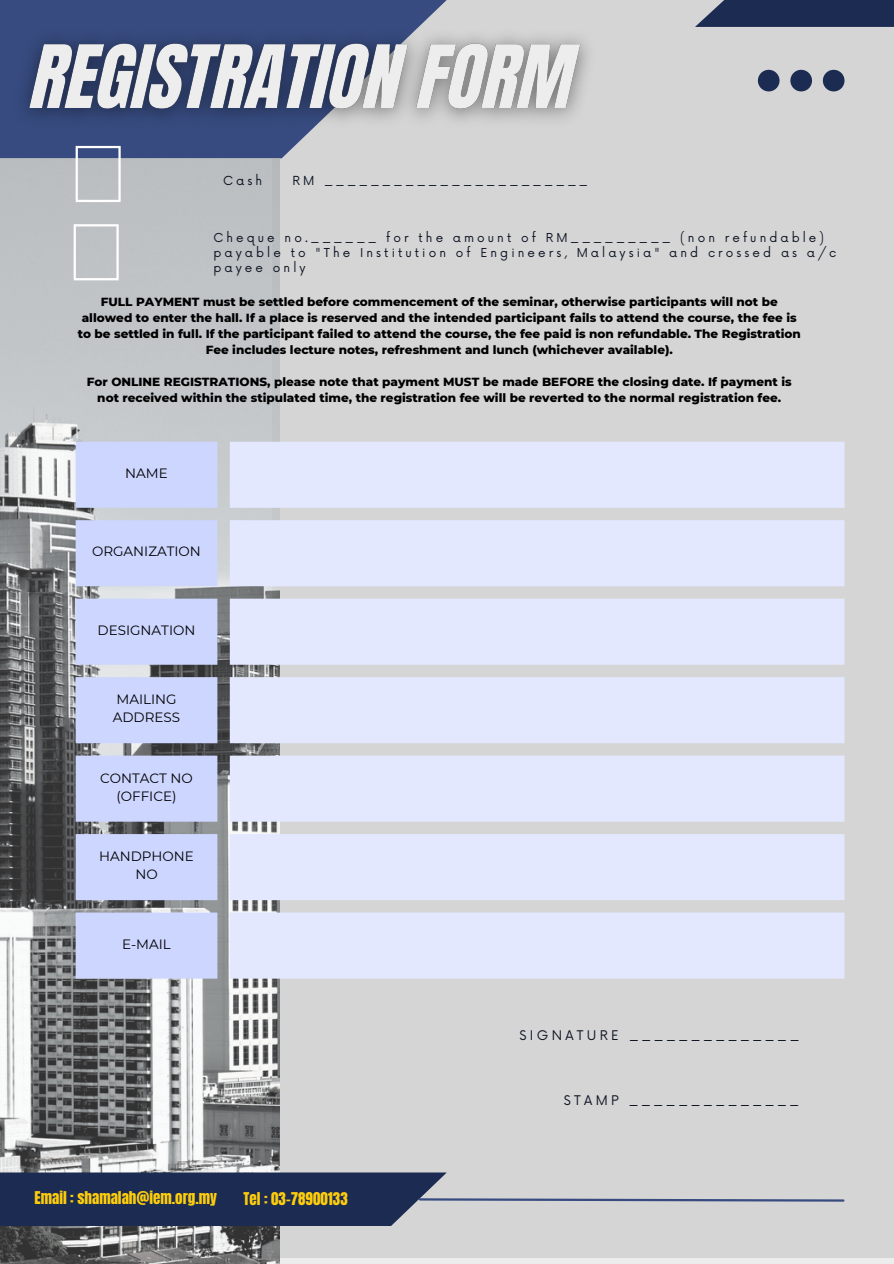
<style>
.page{position:relative;width:894px;height:1264px;background:#fff}
.page>*{position:absolute;margin:0;border:0;box-sizing:border-box;transform-origin:0 0}
.t1{font:15px "Anton";color:#fdcd0c}
.t2{font:13.5px/18px "Montserrat";color:#000;text-align:center}
.t3{font:12.9px "Now";letter-spacing:.255em;color:#0b1222}
.t4{font:12.15px "Now";letter-spacing:.255em;color:#0b1222}
.t5{font:800 12px/16px "Montserrat";color:#000;text-align:center}
.t6{font:12px/15px "Now";letter-spacing:.255em;color:#0b1222}
</style>
<div class="page">
<div style="left:272px;top:0;width:621px;height:1257px;background:#d5d5d5"></div>
<svg style="left:0;top:0;width:447px;height:158px;fill:#374b80"></svg>
<img style="left:0;top:158px;width:279px;height:1105px">
<div style="left:694px;top:0;width:199px;height:27px;background:#1c2b52"></div>
<svg style="left:0;top:1172px;width:845px;height:54px"></svg>
<svg style="left:757px;top:70px;width:87px;height:21px"></svg>
<hr style="left:76px;top:148px;width:2px;height:52px;background:#fff">
<hr style="left:118px;top:148px;width:3px;height:52px;background:#fff">
<hr style="left:76px;top:146px;width:45px;height:2px;background:#fff">
<hr style="left:76px;top:200px;width:45px;height:2px;background:#fff">
<hr style="left:74px;top:226px;width:2px;height:52px;background:#fff">
<hr style="left:116px;top:226px;width:3px;height:52px;background:#fff">
<hr style="left:74px;top:224px;width:45px;height:2px;background:#fff">
<hr style="left:74px;top:278px;width:45px;height:2px;background:#fff">
<svg style="left:76px;top:442px;width:141px;height:536px;background:#c5cdf0"></svg>
<svg style="left:230px;top:442px;width:614px;height:536px;background:#e0e4f8"></svg>
<img style="left:4px;top:20px;width:584px;height:118px">
<p class="t4" style="left:223px;top:174px;width:41px">Cash</p>
<p class="t4" style="left:292px;top:174px;width:297px">RM _______________________</p>
<p class="t6" style="left:213px;top:231px;width:624px">Cheque no.______ for the amount of RM_________ (non refundable) payable to "The Institution of Engineers, Malaysia" and crossed as a/c payee only</p>
<p class="t5" style="left:78px;top:293px;width:724px">FULL PAYMENT must be settled before commencement of the seminar, otherwise participants will not be allowed to enter the hall. If a place is reserved and the intended participant fails to attend the course, the fee is to be settled in full. If the participant failed to attend the course, the fee paid is non refundable. The Registration Fee includes lecture notes, refreshment and lunch (whichever available).</p>
<p class="t5" style="left:87px;top:373px;width:706px">For ONLINE REGISTRATIONS, please note that payment MUST be made BEFORE the closing date. If payment is not received within the stipulated time, the registration fee will be reverted to the normal registration fee.</p>
<p class="t2" style="left:125px;top:464px;width:44px">NAME</p>
<h3 class="t2" style="left:92px;top:542px;width:110px">ORGANIZATION</h3>
<h3 class="t2" style="left:97px;top:621px;width:99px">DESIGNATION</h3>
<p class="t2" style="left:113px;top:690px;width:69px;text-align:left">MAILING<br>ADDRESS</p>
<p class="t2" style="left:100px;top:768px;width:94px">CONTACT NO (OFFICE)</p>
<h4 class="t2" style="left:99px;top:847px;width:96px">HANDPHONE<br>NO</h4>
<h4 class="t2" style="left:122px;top:934px;width:50px">E-MAIL</h4>
<p class="t1" style="left:35px;top:1186px;width:184px">Email : shamalah@iem.org.my</p>
<h2 class="t1" style="left:243px;top:1187px;width:106px">Tel : 03-78900133</h2>
<p class="t3" style="left:519px;top:1027px;width:281px">SIGNATURE ______________</p>
<p class="t3" style="left:563px;top:1093px;width:236px">STAMP ______________</p>
</div>
